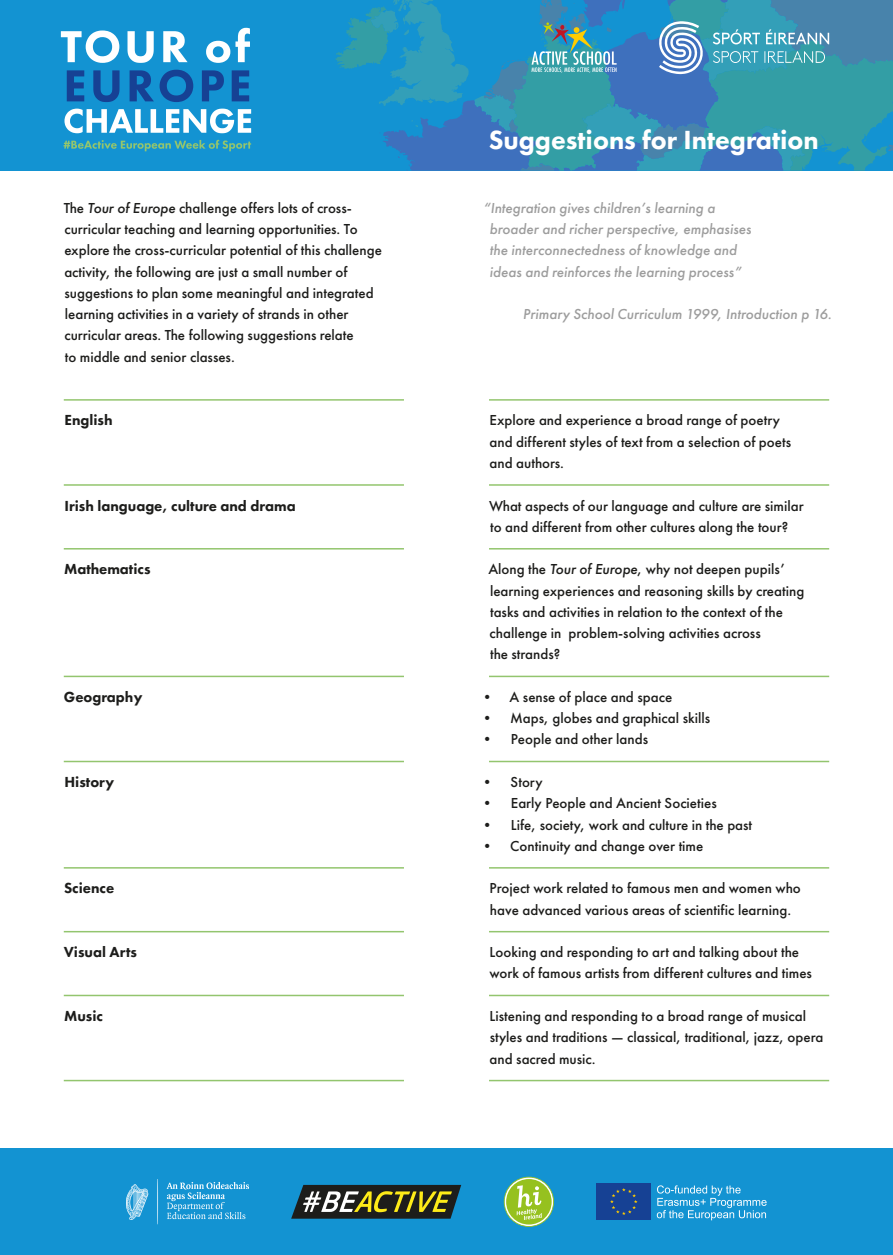
<style>
.page{position:relative;width:893px;height:1255px;background:#fff}
.page>*{position:absolute;margin:0;border:0;box-sizing:border-box;transform-origin:0 0}
.t1{font:800 27px "Futura PT";color:#fff}
.t2{font:500 15px/21.3px "Futura PT";color:#1d1d1b}
.Futura_Italic_10pt{font:italic 500 15px/21.3px "Futura PT";color:#9d9d9d}
.t3{font:800 15px "Futura PT";color:#1d1d1b}
.s1{font-style:italic}
</style>
<div class="page">
<div style="left:0;top:0;width:893px;height:170px;background:#1393d2"></div>
<div style="left:0;top:1148px;width:893px;height:106px;background:#1393d2"></div>
<svg style="left:63px;top:140px;width:188px;height:11px"></svg>
<svg style="left:64px;top:109px;width:187px;height:24px"></svg>
<svg style="left:67px;top:70px;width:182px;height:32px"></svg>
<svg style="left:61px;top:28px;width:189px;height:35px"></svg>
<hr style="left:489px;top:994px;width:340px;height:2px;background:#93c56e">
<hr style="left:64px;top:994px;width:340px;height:2px;background:#93c56e">
<hr style="left:489px;top:760px;width:340px;height:2px;background:#93c56e">
<hr style="left:64px;top:760px;width:340px;height:2px;background:#93c56e">
<hr style="left:489px;top:1079px;width:340px;height:2px;background:#93c56e">
<hr style="left:64px;top:1079px;width:340px;height:2px;background:#93c56e">
<hr style="left:489px;top:930px;width:340px;height:2px;background:#93c56e">
<hr style="left:64px;top:930px;width:340px;height:2px;background:#93c56e">
<hr style="left:489px;top:675px;width:340px;height:2px;background:#93c56e">
<hr style="left:64px;top:675px;width:340px;height:2px;background:#93c56e">
<hr style="left:489px;top:548px;width:340px;height:1px;background:#93c56e">
<hr style="left:64px;top:548px;width:340px;height:1px;background:#93c56e">
<hr style="left:489px;top:484px;width:340px;height:1px;background:#93c56e">
<hr style="left:64px;top:484px;width:340px;height:1px;background:#93c56e">
<hr style="left:489px;top:399px;width:340px;height:1px;background:#93c56e">
<hr style="left:64px;top:399px;width:340px;height:1px;background:#93c56e">
<hr style="left:489px;top:867px;width:340px;height:1px;background:#93c56e">
<hr style="left:64px;top:867px;width:340px;height:1px;background:#93c56e">
<svg style="left:335px;top:0;width:558px;height:170px"></svg>
<div style="left:596px;top:1183px;width:55px;height:36px;background:#164194"></div>
<svg style="left:610px;top:1188px;width:28px;height:26px"></svg>
<svg style="left:657px;top:1185px;width:110px;height:35px"></svg>
<svg style="left:291px;top:1184px;width:170px;height:34px;background:#4b553e"></svg>
<img style="left:126px;top:1179px;width:123px;height:45px">
<svg style="left:504px;top:1176px;width:50px;height:50px"></svg>
<p class="t2" style="left:64px;top:197px;width:320px">The <span class="s1">Tour of Europe</span> challenge offers lots of cross&shy;curricular teaching and learning opportunities. To explore the cross-curricular potential of this challenge activity, the following are just a small number of suggestions to plan some meaningful and integrated learning activities in a variety of strands in other curricular areas. The following suggestions relate<br>to middle and senior classes.</p>
<p class="t3" style="left:64px;top:411px;width:50px">English</p>
<p class="t3" style="left:64px;top:496px;width:233px">Irish language, culture and drama</p>
<p class="t3" style="left:64px;top:560px;width:88px">Mathematics</p>
<p class="t3" style="left:64px;top:687px;width:80px">Geography</p>
<p class="t3" style="left:64px;top:772px;width:51px">History</p>
<p class="t3" style="left:64px;top:879px;width:52px">Science</p>
<p class="t3" style="left:64px;top:942px;width:75px">Visual Arts</p>
<p class="t3" style="left:64px;top:1006px;width:40px">Music</p>
<p class="t1" style="left:489px;top:123px;width:332px">Suggestions for Integration</p>
<p class="Futura_Italic_10pt" style="left:489px;top:197px;width:263px;text-indent:-6px">“Integration gives children’s learning a broader and richer perspective, emphasises the interconnectedness of knowledge and ideas and reinforces the learning process”</p>
<p class="Futura_Italic_10pt" style="left:523px;top:303px;width:310px">Primary School Curriculum 1999, Introduction p 16.</p>
<p class="t2" style="left:490px;top:410px;width:303px">Explore and experience a broad range of poetry and different styles of text from a selection of poets and authors.</p>
<p class="t2" style="left:489px;top:495px;width:316px">What aspects of our language and culture are similar to and different from other cultures along the tour?</p>
<p class="t2" style="left:488px;top:558px;width:317px">Along the <span class="s1">Tour of Europe</span>, why not deepen pupils’ learning experiences and reasoning skills by creating tasks and activities in relation to the context of the challenge in problem-solving activities across<br>the strands?</p>
<p class="t2" style="left:480px;top:686px;width:194px">• A sense of place and space</p>
<p class="t2" style="left:480px;top:707px;width:232px">• Maps, globes and graphical skills</p>
<p class="t2" style="left:480px;top:728px;width:170px">• People and other lands</p>
<p class="t2" style="left:480px;top:771px;width:64px">• Story</p>
<p class="t2" style="left:480px;top:792px;width:238px">• Early People and Ancient Societies</p>
<p class="t2" style="left:480px;top:813px;width:274px">• Life, society, work and culture in the past</p>
<p class="t2" style="left:480px;top:835px;width:225px">• Continuity and change over time</p>
<p class="t2" style="left:490px;top:877px;width:313px">Project work related to famous men and women who have advanced various areas of scientific learning.</p>
<p class="t2" style="left:489px;top:941px;width:324px">Looking and responding to art and talking about the work of famous artists from different cultures and times</p>
<p class="t2" style="left:490px;top:1005px;width:335px">Listening and responding to a broad range of musical styles and traditions — classical, traditional, jazz, opera and sacred music.</p>
</div>
